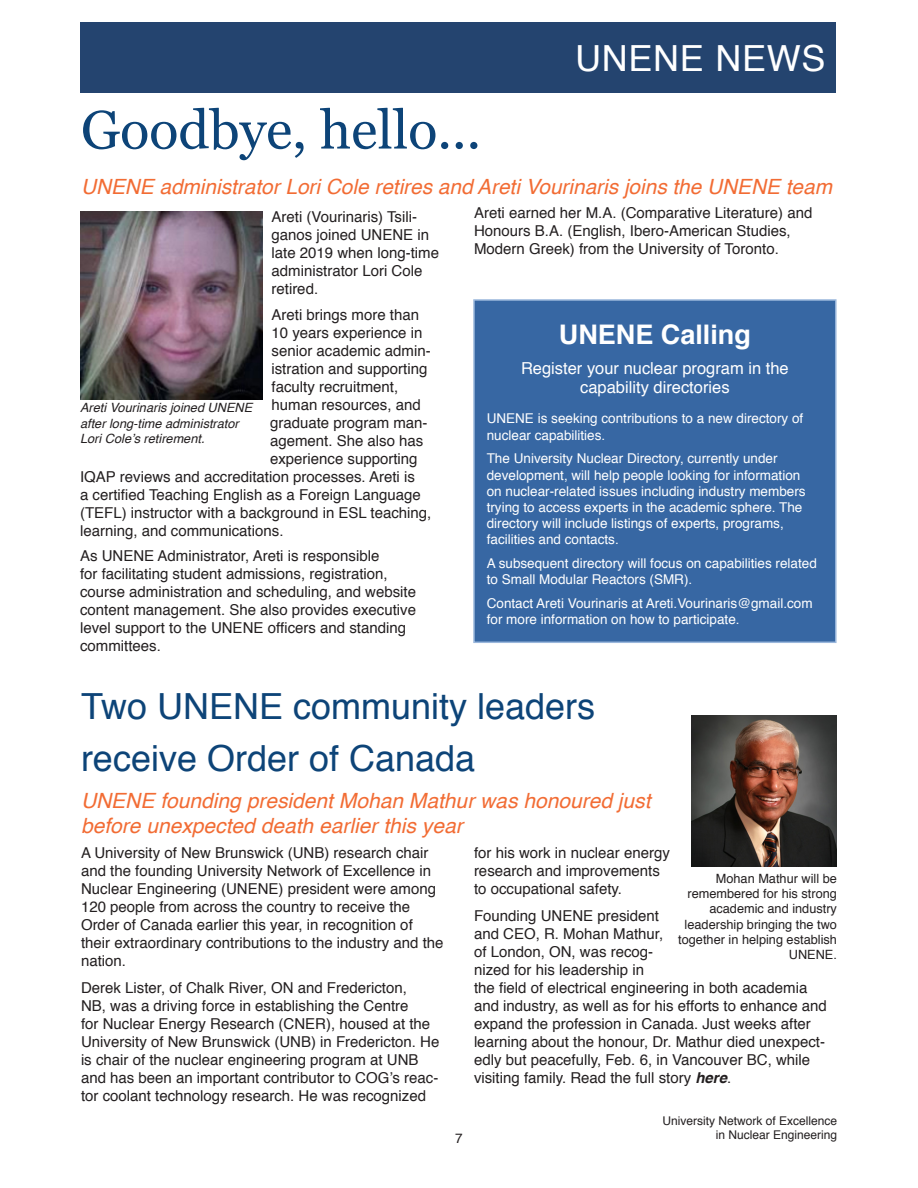
<style>
.page{position:relative;width:918px;height:1188px;background:#fff}
.page>*{position:absolute;margin:0;border:0;box-sizing:border-box;transform-origin:0 0}
.t1{font:54px "Georgia";color:#0d4478}
.t2{font:36px/52.2px "Helvetica";color:#0d4478}
.t3{font:36px "Helvetica";letter-spacing:.02em;color:#fff}
.t4{font:700 27px "Helvetica";color:#fff}
.t5{font:italic 21px/25.2px "Helvetica";color:#f26c34}
.t6{font:16.5px/19.8px "Helvetica";color:#fff;text-align:center}
.t7{font:15px/18px "Helvetica";color:#231f20}
.t8{font:13.5px/16.2px "Helvetica";color:#fff}
.t9{font:13.5px "Helvetica";color:#231f20}
.t10{font:12.75px/15.3px "Helvetica";color:#231f20;text-align:right}
.t11{font:italic 12.75px/15.3px "Helvetica";color:#231f20}
.t12{font:12px "Helvetica";color:#231f20}
.s1{font-weight:700;font-style:italic}
</style>
<div class="page">
<div style="left:80px;top:22px;width:756px;height:71px;background:#24446f"></div>
<img style="left:692px;top:715px;width:145px;height:152px">
<img style="left:80px;top:211px;width:182px;height:189px">
<div style="left:474px;top:300px;width:362px;height:342px;background:#3767a3"></div>
<div style="left:473px;top:299px;width:364px;height:344px;border:2px solid #9ab7dc"></div>
<h2 class="t3" style="left:575px;top:31px;width:252px">UNENE NEWS</h2>
<h1 class="t1" style="left:81px;top:90px;width:402px">Goodbye, hello...</h1>
<h3 class="t5" style="left:81px;top:174px;width:752px">UNENE administrator Lori Cole retires and Areti Vourinaris joins the UNENE team</h3>
<p class="t7" style="left:272px;top:209px;width:169px">Areti (Vourinaris) Tsili&shy;ganos joined UNENE in late 2019 when long-time administrator Lori Cole retired.</p>
<p class="t7" style="left:272px;top:306px;width:149px">Areti brings more than</p>
<p class="t7" style="left:272px;top:324px;width:152px">10 years experience in</p>
<p class="t7" style="left:272px;top:342px;width:161px">senior academic admin-</p>
<p class="t7" style="left:272px;top:360px;width:157px">istration and supporting</p>
<p class="t7" style="left:272px;top:378px;width:128px">faculty recruitment,</p>
<p class="t7" style="left:272px;top:396px;width:151px">human resources, and</p>
<p class="t7" style="left:270px;top:414px;width:159px">graduate program man-</p>
<p class="t7" style="left:270px;top:432px;width:155px">agement. She also has</p>
<p class="t7" style="left:270px;top:450px;width:149px">experience supporting</p>
<p class="t7" style="left:80px;top:468px;width:336px">IQAP reviews and accreditation processes. Areti is</p>
<p class="t7" style="left:80px;top:486px;width:342px">a certified Teaching English as a Foreign Language</p>
<p class="t7" style="left:80px;top:504px;width:353px">(TEFL) instructor with a background in ESL teaching,</p>
<p class="t7" style="left:80px;top:522px;width:205px">learning, and communications.</p>
<p class="t7" style="left:80px;top:548px;width:337px">As UNENE Administrator, Areti is responsible<br>for facilitating student admissions, registration, course administration and scheduling, and website content management. She also provides executive level support to the UNENE officers and standing committees.</p>
<p class="t11" style="left:80px;top:401px;width:174px">Areti Vourinaris joined UNENE after long-time administrator<br>Lori Cole’s retirement.</p>
<p class="t7" style="left:474px;top:204px;width:340px">Areti earned her M.A. (Comparative Literature) and<br>Honours B.A. (English, Ibero-American Studies,<br>Modern Greek) from the University of Toronto.</p>
<h3 class="t4" style="left:559px;top:312px;width:194px">UNENE Calling</h3>
<p class="t6" style="left:521px;top:358px;width:269px">Register your nuclear program in the capability directories</p>
<p class="t8" style="left:487px;top:411px;width:318px">UNENE is seeking contributions to a new directory of nuclear capabilities.</p>
<p class="t8" style="left:487px;top:451px;width:320px">The University Nuclear Directory, currently under development, will help people looking for information on nuclear-related issues including industry members trying to access experts in the academic sphere. The directory will include listings of experts, programs, facilities and contacts.</p>
<p class="t8" style="left:487px;top:556px;width:332px">A subsequent directory will focus on capabilities related to Small Modular Reactors (SMR).</p>
<p class="t8" style="left:487px;top:596px;width:327px">Contact Areti Vourinaris at Areti.Vourinaris@gmail.com for more information on how to participate.</p>
<h2 class="t2" style="left:81px;top:681px;width:516px">Two UNENE community leaders receive Order of Canada</h2>
<h3 class="t5" style="left:81px;top:788px;width:571px">UNENE founding president Mohan Mathur was honoured just before unexpected death earlier this year</h3>
<p class="t7" style="left:474px;top:844px;width:197px">for his work in nuclear energy research and improvements to occupational safety.</p>
<p class="t7" style="left:474px;top:907px;width:354px">Founding UNENE president<br>and CEO, R. Mohan Mathur,<br>of London, ON, was recog-<br>nized for his leadership in<br>the field of electrical engineering in both academia and industry, as well as for his efforts to enhance and expand the profession in Canada. Just weeks after learning about the honour, Dr. Mathur died unexpect&shy;edly but peacefully, Feb. 6, in Vancouver BC, while visiting family. Read the full story <span class="s1">here</span>.</p>
<p class="t7" style="left:81px;top:844px;width:364px">A University of New Brunswick (UNB) research chair and the founding University Network of Excellence in Nuclear Engineering (UNENE) president were among 120 people from across the country to receive the Order of Canada earlier this year, in recognition of their extraordinary contributions to the industry and the nation.</p>
<p class="t7" style="left:81px;top:979px;width:360px">Derek Lister, of Chalk River, ON and Fredericton,<br>NB, was a driving force in establishing the Centre<br>for Nuclear Energy Research (CNER), housed at the University of New Brunswick (UNB) in Fredericton. He is chair of the nuclear engineering program at UNB and has been an important contributor to COG’s reac&shy;tor coolant technology research. He was recognized</p>
<p class="t10" style="left:678px;top:871px;width:160px">Mohan Mathur will be remembered for his strong academic and industry leadership bringing the two together in helping establish<br>UNENE.</p>
<p class="t12" style="left:662px;top:1111px;width:176px">University Network of Excellence</p>
<p class="t9" style="left:455px;top:1128px;width:9px">7</p>
<p class="t12" style="left:716px;top:1126px;width:123px">in Nuclear Engineering</p>
</div>
